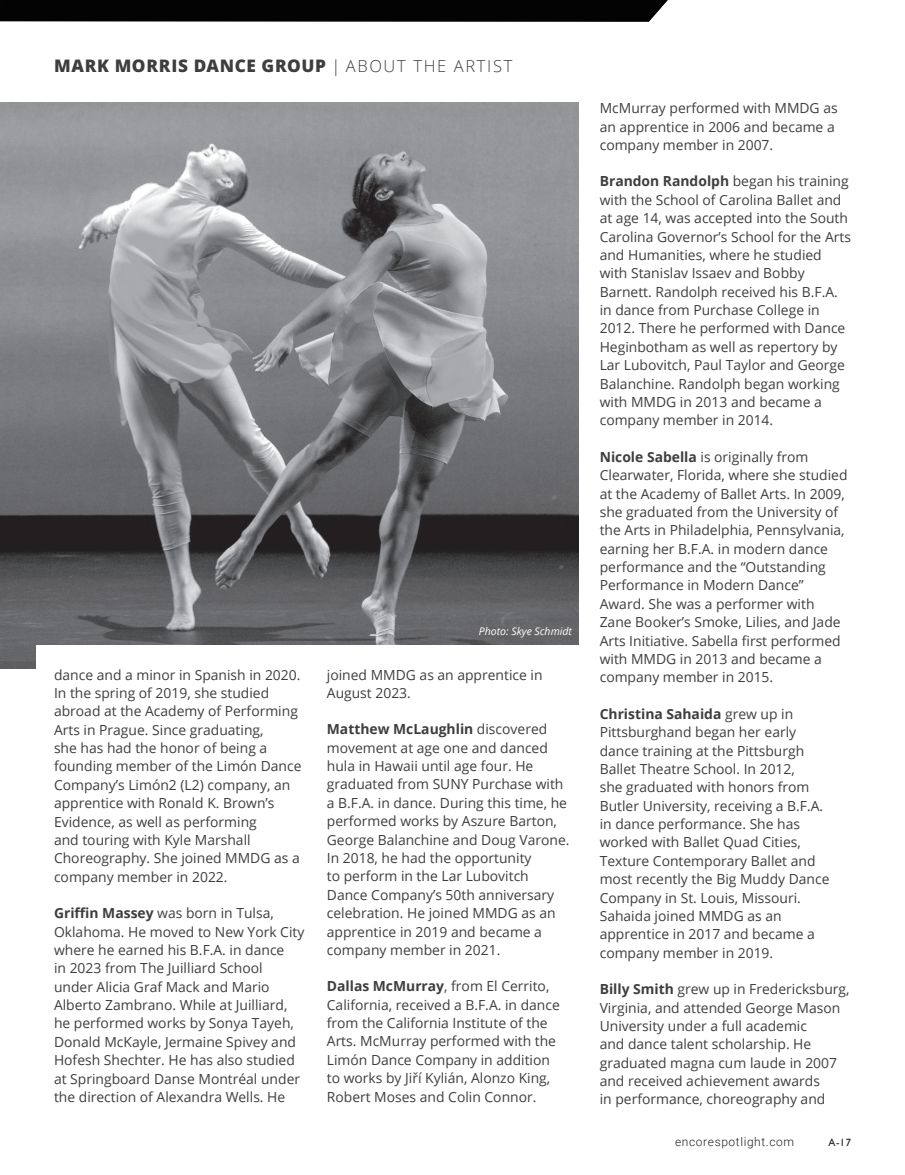
<style>
.page{position:relative;width:905px;height:1175px;background:#fff}
.page>*{position:absolute;margin:0;border:0;box-sizing:border-box;transform-origin:0 0}
.Publication_Header{font:800 17.25px "Open Sans";letter-spacing:.04em;color:#3e3e3f}
.Program_Body_Copy{font:13.8px/18.3px "Open Sans";color:#3e3e3f}
.t1{font:300 12px "Roboto";letter-spacing:.05em;color:#231f20}
.Photo_credit{font:italic 10.5px "Open Sans";color:#fff}
.t2{font:10.5px "Gill Sans";color:#231f20}
.s1{font-weight:300;font-size:16.5px}
.s2{font-weight:700}
</style>
<div class="page">
<div style="left:0;top:0;width:668px;height:22px;background:#040304"></div>
<img style="left:0;top:103px;width:578px;height:566px">
<div style="left:37px;top:645px;width:552px;height:83px;background:#fff"></div>
<p class="Publication_Header" style="left:54px;top:53px;width:460px">MARK MORRIS DANCE GROUP <span class="s1">| ABOUT THE ARTIST</span></p>
<p class="Program_Body_Copy" style="left:54px;top:665px;width:249px">dance and a minor in Spanish in 2020.<br>In the spring of 2019, she studied abroad at the Academy of Performing<br>Arts in Prague. Since graduating,<br>she has had the honor of being a founding member of the Limón Dance<br>Company’s Limón2 (L2) company, an apprentice with Ronald K. Brown’s<br>Evidence, as well as performing<br>and touring with Kyle Marshall<br>Choreography. She joined MMDG as a company member in 2022.</p>
<p class="Program_Body_Copy" style="left:54px;top:903px;width:252px"><span class="s2">Griffin Massey</span> was born in Tulsa, Oklahoma. He moved to New York City where he earned his B.F.A. in dance<br>in 2023 from The Juilliard School under Alicia Graf Mack and Mario Alberto Zambrano. While at Juilliard, he performed works by Sonya Tayeh, Donald McKayle, Jermaine Spivey and Hofesh Shechter. He has also studied at Springboard Danse Montréal under the direction of Alexandra Wells. He</p>
<p class="Photo_credit" style="left:479px;top:623px;width:95px">Photo: Skye Schmidt</p>
<p class="Program_Body_Copy" style="left:327px;top:665px;width:217px">joined MMDG as an apprentice in<br>August 2023.</p>
<p class="Program_Body_Copy" style="left:327px;top:719px;width:244px"><span class="s2">Matthew McLaughlin</span> discovered movement at age one and danced hula in Hawaii until age four. He graduated from SUNY Purchase with a B.F.A. in dance. During this time, he performed works by Aszure Barton,<br>George Balanchine and Doug Varone.<br>In 2018, he had the opportunity<br>to perform in the Lar Lubovitch<br>Dance Company’s 50th anniversary celebration. He joined MMDG as an apprentice in 2019 and became a company member in 2021.</p>
<p class="Program_Body_Copy" style="left:327px;top:976px;width:234px"><span class="s2">Dallas McMurray</span>, from El Cerrito, California, received a B.F.A. in dance from the California Institute of the Arts. McMurray performed with the Limón Dance Company in addition to works by Jiří Kylián, Alonzo King, Robert Moses and Colin Connor.</p>
<p class="Program_Body_Copy" style="left:599px;top:99px;width:239px">McMurray performed with MMDG as an apprentice in 2006 and became a company member in 2007.</p>
<p class="Program_Body_Copy" style="left:599px;top:172px;width:253px"><span class="s2">Brandon Randolph</span> began his training with the School of Carolina Ballet and at age 14, was accepted into the South Carolina Governor’s School for the Arts and Humanities, where he studied with Stanislav Issaev and Bobby Barnett. Randolph received his B.F.A. in dance from Purchase College in 2012. There he performed with Dance Heginbotham as well as repertory by Lar Lubovitch, Paul Taylor and George Balanchine. Randolph began working with MMDG in 2013 and became a company member in 2014.</p>
<p class="Program_Body_Copy" style="left:599px;top:447px;width:249px"><span class="s2">Nicole Sabella</span> is originally from Clearwater, Florida, where she studied at the Academy of Ballet Arts. In 2009, she graduated from the University of the Arts in Philadelphia, Pennsylvania, earning her B.F.A. in modern dance performance and the “Outstanding Performance in Modern Dance” Award. She was a performer with Zane Booker’s Smoke, Lilies, and Jade Arts Initiative. Sabella first performed with MMDG in 2013 and became a company member in 2015.</p>
<p class="Program_Body_Copy" style="left:599px;top:704px;width:231px"><span class="s2">Christina Sahaida</span> grew up in<br>Pittsburghand began her early dance training at the Pittsburgh<br>Ballet Theatre School. In 2012,<br>she graduated with honors from<br>Butler University, receiving a B.F.A. in dance performance. She has worked with Ballet Quad Cities,<br>Texture Contemporary Ballet and most recently the Big Muddy Dance<br>Company in St. Louis, Missouri.<br>Sahaida joined MMDG as an apprentice in 2017 and became a company member in 2019.</p>
<p class="Program_Body_Copy" style="left:599px;top:979px;width:251px"><span class="s2">Billy Smith</span> grew up in Fredericksburg, Virginia, and attended George Mason University under a full academic<br>and dance talent scholarship. He graduated magna cum laude in 2007 and received achievement awards<br>in performance, choreography and</p>
<p class="t1" style="left:675px;top:1133px;width:120px">encorespotlight.com</p>
<p class="t2" style="left:828px;top:1136px;width:24px">A-17</p>
</div>
